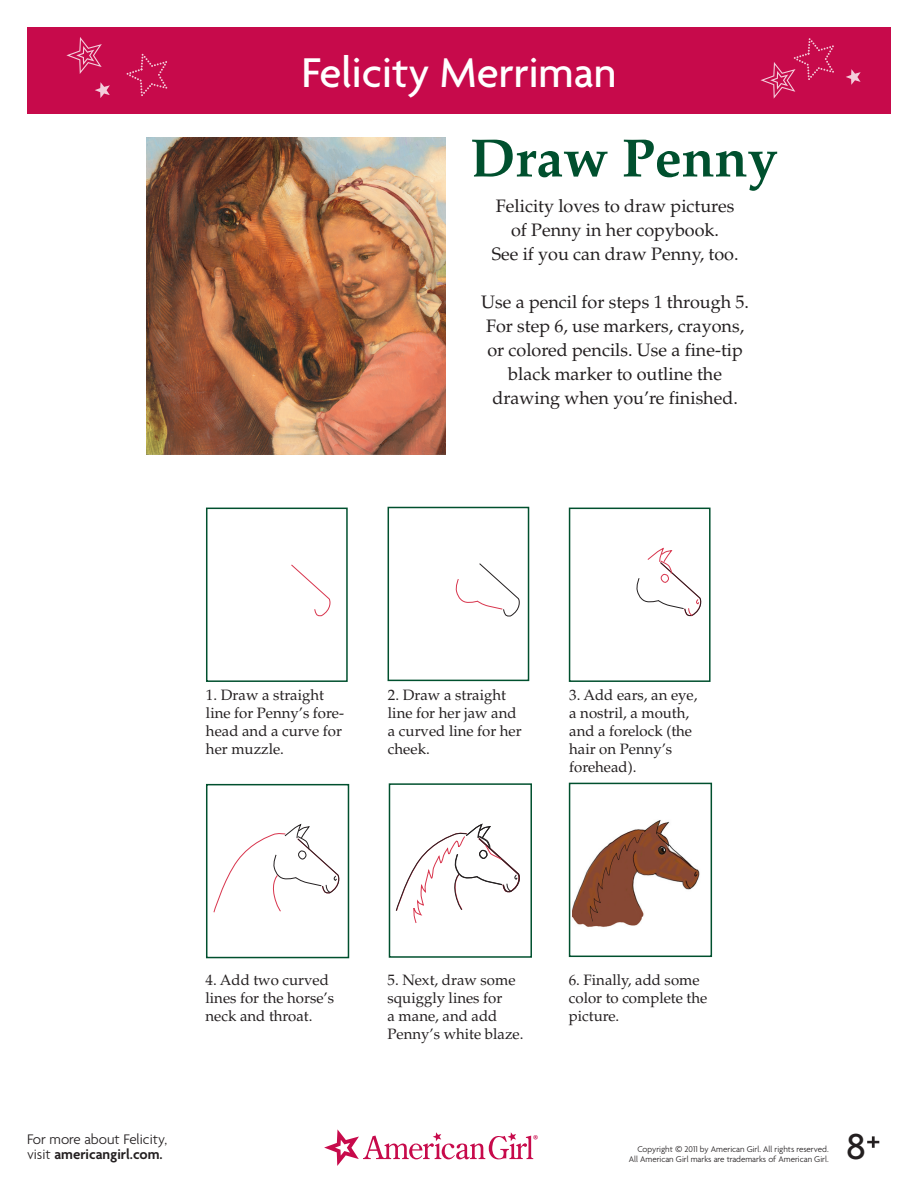
<style>
.page{position:relative;width:918px;height:1188px;background:#fff}
.page>*{position:absolute;margin:0;border:0;box-sizing:border-box;transform-origin:0 0}
.Heads{font:700 54px "Palatino LT Std";color:#00502e}
.t1{font:500 45px "Agenda";color:#fff}
.t2{font:500 39px "Agenda";color:#231f20}
.Felicity_Caption{font:18px/24px "Palatino LT Std";color:#231f20;text-align:center}
.Felicity_Body_Copy{font:18px/24px "Palatino LT Std";color:#231f20;text-align:center}
.Felicity_Caption-2{font:15px/18px "Palatino LT Std";color:#231f20}
.t3{font:300 15px/15px "Agenda";color:#231f20}
.t4{font:500 10.5px "Agenda";color:#c70a4b}
.t5{font:300 9px "Agenda";color:#231f20}
.s1{font-weight:600}
.s2{font-size:12px}
</style>
<div class="page">
<div style="left:27px;top:27px;width:864px;height:87px;background:#c70a4b"></div>
<svg style="left:66px;top:37px;width:36px;height:37px"></svg>
<svg style="left:127px;top:54px;width:40px;height:42px"></svg>
<svg style="left:95px;top:82px;width:15px;height:16px"></svg>
<svg style="left:761px;top:38px;width:73px;height:61px"></svg>
<svg style="left:846px;top:69px;width:15px;height:16px"></svg>
<svg style="left:324px;top:1129px;width:209px;height:37px"></svg>
<svg style="left:867px;top:1136px;width:12px;height:12px"></svg>
<img style="left:147px;top:137px;width:298px;height:318px">
<img style="left:573px;top:820px;width:127px;height:107px">
<div style="left:569px;top:783px;width:143px;height:174px;border:2px solid #00502e"></div>
<svg style="left:291px;top:564px;width:40px;height:53px"></svg>
<div style="left:206px;top:508px;width:142px;height:174px;border:2px solid #00502e"></div>
<svg style="left:455px;top:563px;width:65px;height:54px"></svg>
<div style="left:388px;top:507px;width:141px;height:174px;border:2px solid #00502e"></div>
<svg style="left:636px;top:549px;width:66px;height:68px"></svg>
<div style="left:569px;top:508px;width:142px;height:174px;border:2px solid #00502e"></div>
<svg style="left:213px;top:825px;width:127px;height:88px"></svg>
<div style="left:206px;top:784px;width:143px;height:174px;border:2px solid #00502e"></div>
<svg style="left:396px;top:824px;width:124px;height:99px"></svg>
<div style="left:389px;top:783px;width:143px;height:175px;border:2px solid #00502e"></div>
<p class="t1" style="left:301px;top:45px;width:317px">Felicity Merriman</p>
<p class="Heads" style="left:470px;top:127px;width:309px">Draw Penny</p>
<p class="Felicity_Body_Copy" style="left:492px;top:194px;width:248px">Felicity loves to draw pictures of Penny in her copybook.<br>See if you can draw Penny, too.</p>
<p class="Felicity_Caption" style="left:481px;top:290px;width:269px">Use a pencil for steps 1 through 5.<br>For step 6, use markers, crayons, or colored pencils. Use a fine-tip black marker to outline the drawing when you’re finished.</p>
<p class="Felicity_Caption-2" style="left:206px;top:687px;width:140px">1. Draw a straight line for Penny’s fore&shy;head and a curve for her muzzle.</p>
<p class="Felicity_Caption-2" style="left:388px;top:686px;width:135px">2. Draw a straight line for her jaw and a curved line for her cheek.</p>
<p class="Felicity_Caption-2" style="left:569px;top:686px;width:130px">3. Add ears, an eye, a nostril, a mouth, and a forelock (the hair on Penny’s forehead).</p>
<p class="Felicity_Caption-2" style="left:206px;top:971px;width:130px">4. Add two curved lines for the horse’s neck and throat.</p>
<p class="t3" style="left:27px;top:1132px;width:142px">For more about Felicity, visit <span class="s1">americangirl.com.</span></p>
<p class="Felicity_Caption-2" style="left:388px;top:971px;width:137px">5. Next, draw some squiggly lines for<br>a mane, and add<br>Penny’s white blaze.</p>
<p class="Felicity_Caption-2" style="left:569px;top:971px;width:140px">6. Finally, add some color to complete the picture.</p>
<p class="t4" style="left:533px;top:1132px;width:7px">®</p>
<p class="t5" style="left:637px;top:1143px;width:193px">Copyright <span class="s2">©</span> 2011 by American Girl. All rights reserved.</p>
<p class="t2" style="left:846px;top:1123px;width:21px">8</p>
<p class="t5" style="left:629px;top:1154px;width:201px">All American Girl marks are trademarks of American Girl.</p>
</div>
